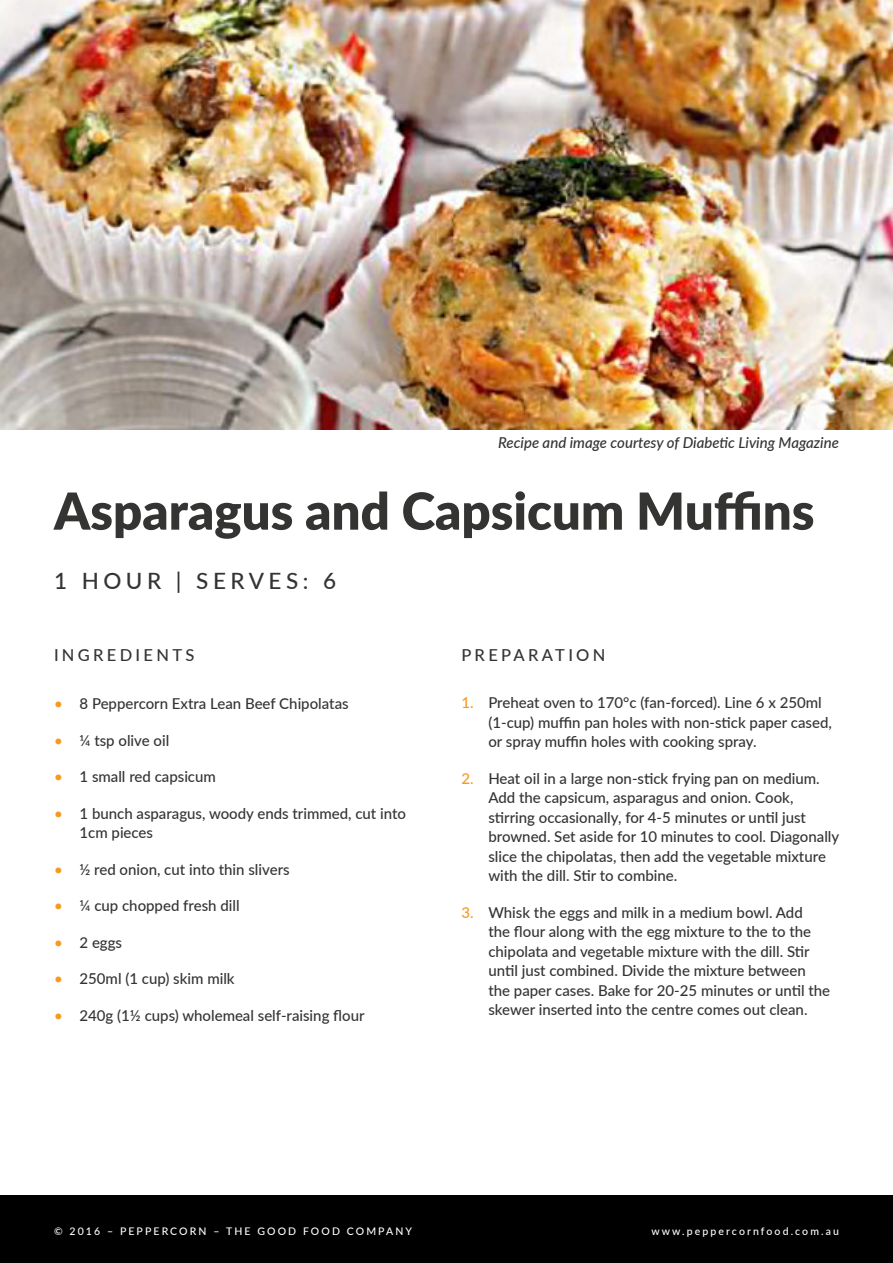
<style>
.page{position:relative;width:893px;height:1263px;background:#fff}
.page>*{position:absolute;margin:0;border:0;box-sizing:border-box;transform-origin:0 0}
.t1{font:900 51px "Lato";color:#343433}
.t2{font:500 22.5px "Lato";letter-spacing:.2em;color:#343433}
.t3{font:500 16.5px "Lato";letter-spacing:.2em;color:#343433}
.t4{font:500 15px/19.5px "Lato";color:#343433}
.t5{font:italic 500 15px "Lato";color:#343433}
.t6{font:500 10.5px "Lato";letter-spacing:.2em;color:#fff}
.s1{color:#f8991d}
</style>
<div class="page">
<div style="left:0;top:1196px;width:893px;height:67px;background:#000"></div>
<img style="left:0;top:0;width:893px;height:429px">
<p class="t5" style="left:498px;top:431px;width:342px">Recipe and image courtesy of Diabetic Living Magazine</p>
<h1 class="t1" style="left:54px;top:473px;width:762px">Asparagus and Capsicum Muffins</h1>
<h2 class="t2" style="left:54px;top:565px;width:284px">1 HOUR | SERVES: 6</h2>
<p class="t3" style="left:54px;top:643px;width:142px">INGREDIENTS</p>
<p class="t3" style="left:461px;top:643px;width:146px">PREPARATION</p>
<p class="t4" style="left:488px;top:692px;width:345px;text-indent:-27px"><span class="s1">1.</span> Preheat oven to 170°c (fan-forced). Line 6 x 250ml (1-cup) muffin pan holes with non-stick paper cased, or spray muffin holes with cooking spray.</p>
<p class="t4" style="left:488px;top:768px;width:352px;text-indent:-27px"><span class="s1">2.</span> Heat oil in a large non-stick frying pan on medium.<br>Add the capsicum, asparagus and onion. Cook, stirring occasionally, for 4-5 minutes or until just browned. Set aside for 10 minutes to cool. Diagonally slice the chipolatas, then add the vegetable mixture with the dill. Stir to combine.</p>
<p class="t4" style="left:488px;top:902px;width:343px;text-indent:-27px"><span class="s1">3.</span> Whisk the eggs and milk in a medium bowl. Add<br>the flour along with the egg mixture to the to the chipolata and vegetable mixture with the dill. Stir until just combined. Divide the mixture between the paper cases. Bake for 20-25 minutes or until the skewer inserted into the centre comes out clean.</p>
<p class="t4" style="left:54px;top:693px;width:296px"><span class="s1">•</span> 8 Peppercorn Extra Lean Beef Chipolatas</p>
<p class="t4" style="left:54px;top:730px;width:117px"><span class="s1">•</span> ¼ tsp olive oil</p>
<p class="t4" style="left:54px;top:766px;width:163px"><span class="s1">•</span> 1 small red capsicum</p>
<p class="t4" style="left:80px;top:803px;width:328px;text-indent:-26px"><span class="s1">•</span> 1 bunch asparagus, woody ends trimmed, cut into<br>1cm pieces</p>
<p class="t4" style="left:54px;top:859px;width:237px"><span class="s1">•</span> ½ red onion, cut into thin slivers</p>
<p class="t4" style="left:54px;top:895px;width:187px"><span class="s1">•</span> ¼ cup chopped fresh dill</p>
<p class="t4" style="left:54px;top:932px;width:70px"><span class="s1">•</span> 2 eggs</p>
<p class="t4" style="left:54px;top:968px;width:182px"><span class="s1">•</span> 250ml (1 cup) skim milk</p>
<p class="t4" style="left:54px;top:1005px;width:312px"><span class="s1">•</span> 240g (1½ cups) wholemeal self-raising flour</p>
<p class="t6" style="left:54px;top:1224px;width:360px">© 2016 – PEPPERCORN – THE GOOD FOOD COMPANY</p>
<p class="t6" style="left:651px;top:1224px;width:189px">www.peppercornfood.com.au</p>
</div>
